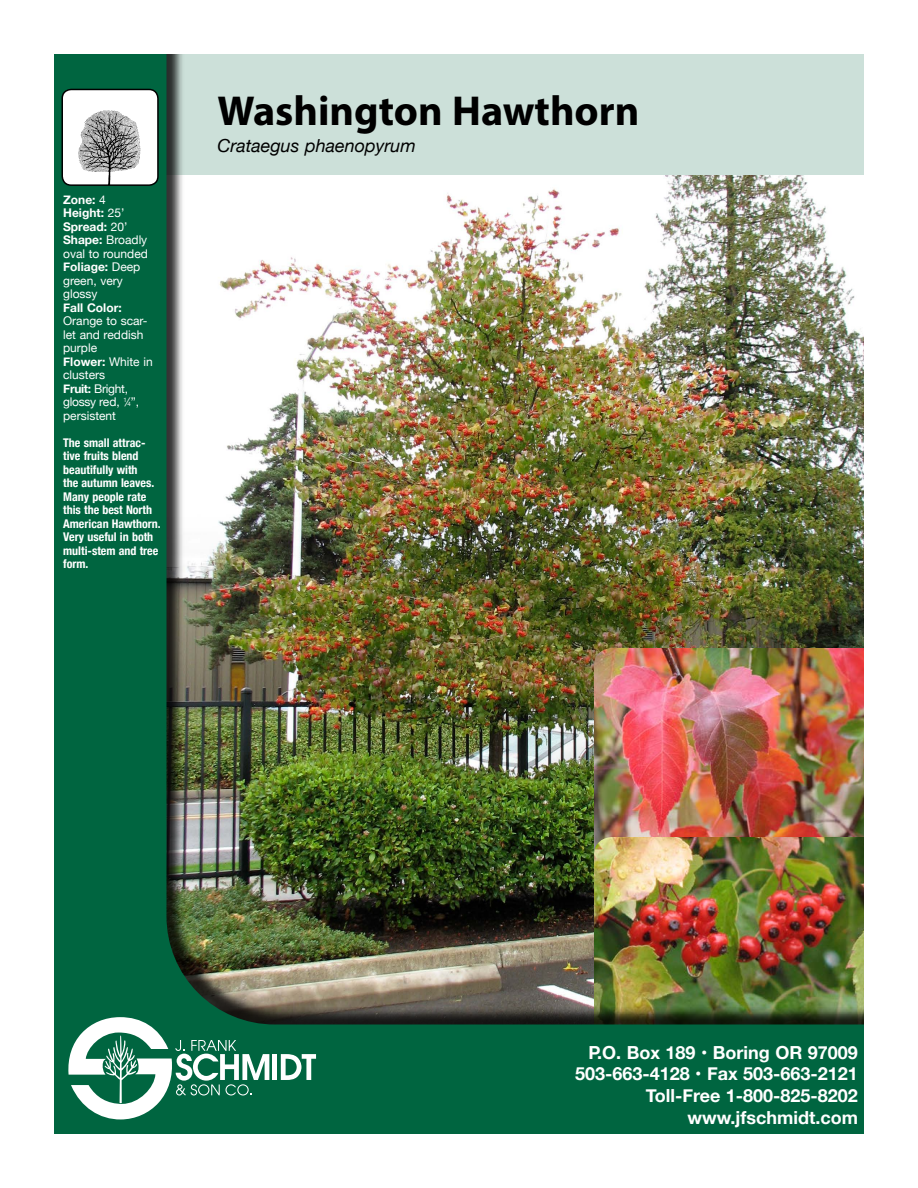
<style>
.page{position:relative;width:918px;height:1188px;background:#fff}
.page>*{position:absolute;margin:0;border:0;box-sizing:border-box;transform-origin:0 0}
.t1{font:700 42px "Myriad Pro";color:#000}
.t2{font:700 18px/21.6px "Helvetica Neue";color:#fff;text-align:right}
.t3{font:italic 18px "Helvetica Neue";color:#000}
.t4{font:12px/13.5px "Helvetica Neue";color:#fff}
.t5{font:700 condensed 12px/13.5px "Helvetica Neue";color:#fff}
.t6{font:700 12px "Helvetica Neue";color:#fff}
.s1{font-weight:700}
.s2{font-size:6px}
</style>
<div class="page">
<img style="left:54px;top:54px;width:810px;height:1080px">
<svg style="left:68px;top:1017px;width:201px;height:103px"></svg>
<div style="left:272px;top:1054px;width:5px;height:26px;background:#fff"></div>
<svg style="left:281px;top:1054px;width:35px;height:26px"></svg>
<div style="left:62px;top:89px;width:96px;height:96px;background:#fff;border-radius:9px"></div>
<img style="left:78px;top:110px;width:63px;height:73px">
<div style="left:62px;top:89px;width:97px;height:97px;border:2px solid #000;border-radius:9px"></div>
<p class="t4" style="left:63px;top:193px;width:86px"><span class="s1">Zone:</span> 4<br><span class="s1">Height:</span> 25’<br><span class="s1">Spread:</span> 20’<br><span class="s1">Shape:</span> Broadly oval to rounded<br><span class="s1">Foliage:</span> Deep green, very glossy</p>
<p class="t6" style="left:63px;top:298px;width:60px">Fall Color:</p>
<p class="t4" style="left:63px;top:315px;width:91px">Orange to scar&shy;let and reddish purple<br><span class="s1">Flower:</span> White in clusters<br><span class="s1">Fruit:</span> Bright, glossy red, <sup>1</sup>⁄<span class="s2">4</span>”, persistent</p>
<p class="t5" style="left:63px;top:435px;width:99px">The small attrac&shy;tive fruits blend beautifully with<br>the autumn leaves.<br>Many people rate this the best North<br>American Hawthorn.<br>Very useful in both multi-stem and tree form.</p>
<h1 class="t1" style="left:218px;top:84px;width:423px">Washington Hawthorn</h1>
<h2 class="t3" style="left:218px;top:133px;width:200px">Crataegus phaenopyrum</h2>
<h2 class="t2" style="left:575px;top:1042px;width:284px">P.O. Box 189 • Boring OR 97009<br>503-663-4128 • Fax 503-663-2121<br>Toll-Free 1-800-825-8202 www.jfschmidt.com</h2>
</div>
